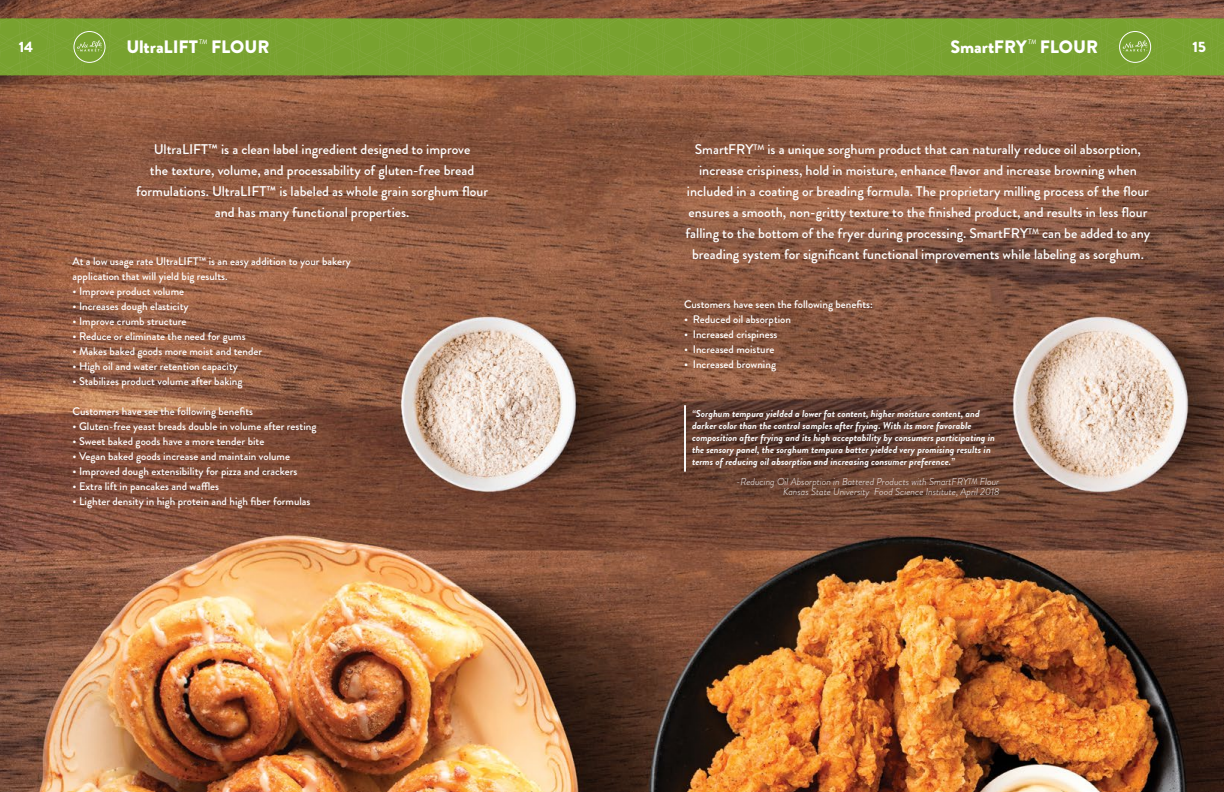
<style>
.page{position:relative;width:1224px;height:792px;background:#fff}
.page>*{position:absolute;margin:0;border:0;box-sizing:border-box;transform-origin:0 0}
.t1{font:900 18px "Brandon Grotesque";color:#fff}
.t2{font:900 15px "Brandon Grotesque";color:#fff}
.t3{font:500 14px/21px "Brandon Grotesque";color:#fff;text-align:center}
.t4{font:500 11px/15px "Brandon Grotesque";color:#fff}
.t5{font:italic 700 10px/12px "Brandon Grotesque";color:#f6f6f6}
.t6{font:italic 300 10px "Brandon Grotesque";color:#f6f6f6}
.s1{font-size:8px;color:#fff}
</style>
<div class="page">
<img style="left:0;top:0;width:1224px;height:792px">
<svg style="left:0;top:18px;width:1224px;height:57px;background:#79a231"></svg>
<div style="left:73px;top:30px;width:33px;height:34px;background:#78a22f;border-radius:50%"></div>
<svg style="left:73px;top:31px;width:33px;height:32px"></svg>
<div style="left:1118px;top:30px;width:34px;height:34px;background:#78a22f;border-radius:50%"></div>
<svg style="left:1119px;top:31px;width:32px;height:32px"></svg>
<hr style="left:684px;top:405px;width:2px;height:67px;background:#f6f6f6">
<p class="t2" style="left:19px;top:36px;width:16px">14</p>
<p class="t1" style="left:126px;top:34px;width:145px">UltraLIFT<sup>™</sup> FLOUR</p>
<p class="t1" style="left:950px;top:34px;width:149px">SmartFRY<sup>™</sup> FLOUR</p>
<p class="t2" style="left:1192px;top:36px;width:15px">15</p>
<p class="t3" style="left:136px;top:139px;width:353px">UltraLIFT™ is a clean label ingredient designed to improve<br>the texture, volume, and processability of gluten-free bread formulations. UltraLIFT™ is labeled as whole grain sorghum flour and has many functional properties.</p>
<p class="t4" style="left:73px;top:254px;width:280px">At a low usage rate UltraLIFT™ is an easy addition to your bakery application that will yield big results.</p>
<p class="t4" style="left:73px;top:284px;width:113px">• Improve product volume</p>
<p class="t4" style="left:73px;top:299px;width:118px">• Increases dough elasticity</p>
<p class="t4" style="left:73px;top:314px;width:115px">• Improve crumb structure</p>
<p class="t4" style="left:73px;top:329px;width:175px">• Reduce or eliminate the need for gums</p>
<p class="t4" style="left:73px;top:344px;width:191px">• Makes baked goods more moist and tender</p>
<p class="t4" style="left:73px;top:359px;width:167px">• High oil and water retention capacity</p>
<p class="t4" style="left:73px;top:374px;width:171px">• Stabilizes product volume after baking</p>
<p class="t4" style="left:73px;top:404px;width:182px">Customers have see the following benefits</p>
<p class="t4" style="left:73px;top:419px;width:245px">• Gluten-free yeast breads double in volume after resting</p>
<p class="t4" style="left:73px;top:434px;width:193px">• Sweet baked goods have a more tender bite</p>
<p class="t4" style="left:73px;top:449px;width:219px">• Vegan baked goods increase and maintain volume</p>
<p class="t4" style="left:73px;top:464px;width:226px">• Improved dough extensibility for pizza and crackers</p>
<p class="t4" style="left:73px;top:479px;width:148px">• Extra lift in pancakes and waffles</p>
<p class="t4" style="left:73px;top:494px;width:239px">• Lighter density in high protein and high fiber formulas</p>
<p class="t3" style="left:686px;top:139px;width:466px">SmartFRY<sup>TM</sup> is a unique sorghum product that can naturally reduce oil absorption, increase crispiness, hold in moisture, enhance flavor and increase browning when included in a coating or breading formula. The proprietary milling process of the flour ensures a smooth, non-gritty texture to the finished product, and results in less flour falling to the bottom of the fryer during processing. SmartFRY<sup>TM</sup> can be added to any breading system for significant functional improvements while labeling as sorghum.</p>
<p class="t4" style="left:684px;top:297px;width:190px">Customers have seen the following benefits:</p>
<p class="t4" style="left:684px;top:312px;width:109px">• Reduced oil absorption</p>
<p class="t4" style="left:684px;top:327px;width:95px">• Increased crispiness</p>
<p class="t4" style="left:684px;top:342px;width:92px">• Increased moisture</p>
<p class="t4" style="left:684px;top:357px;width:94px">• Increased browning</p>
<p class="t5" style="left:692px;top:408px;width:305px">“Sorghum tempura yielded a lower fat content, higher moisture content, and darker color than the control samples after frying. With its more favorable composition after frying and its high acceptability by consumers participating in the sensory panel, the sorghum tempura batter yielded very promising results in terms of reducing oil absorption and increasing consumer preference.”</p>
<p class="t6" style="left:736px;top:475px;width:265px">-Reducing Oil Absorption in Battered Products with SmartFRY<span class="s1">TM</span> Flour</p>
<p class="t6" style="left:783px;top:485px;width:218px">Kansas State University Food Science Institute, April 2018</p>
</div>
